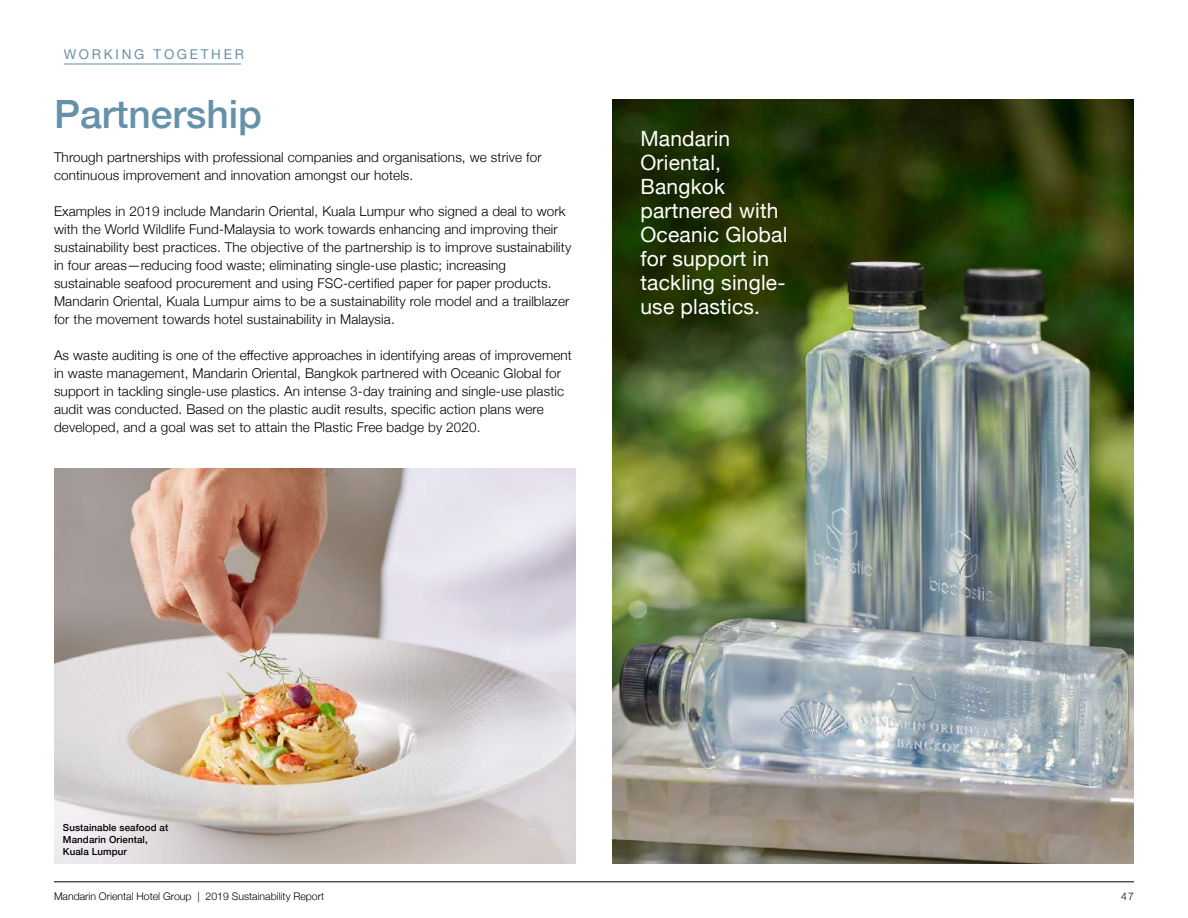
<style>
.page{position:relative;width:1188px;height:918px;background:#fff}
.page>*{position:absolute;margin:0;border:0;box-sizing:border-box;transform-origin:0 0}
.t1{font:500 39px "Helvetica Neue";color:#6691ab}
.t2{font:21px/24px "Helvetica Neue";letter-spacing:.01em;color:#fff}
.t3{font:300 13.5px/18px "Helvetica Neue";letter-spacing:.01em;color:#000}
.t4{font:13.5px "Helvetica Neue";letter-spacing:.2em;color:#6691ab}
.t5{font:300 10.5px "Helvetica Neue";color:#000}
.t6{font:500 9.75px/12px "Helvetica Neue";letter-spacing:.01em;color:#000}
</style>
<div class="page">
<hr style="left:54px;top:882px;width:1080px;height:1px;background:#000">
<hr style="left:64px;top:64px;width:177px;height:1px;background:#6691ab">
<img style="left:612px;top:99px;width:522px;height:765px">
<img style="left:54px;top:468px;width:522px;height:396px">
<p class="t4" style="left:64px;top:45px;width:182px">WORKING TOGETHER</p>
<h1 class="t1" style="left:54px;top:83px;width:210px">Partnership</h1>
<p class="t3" style="left:54px;top:147px;width:489px">Through partnerships with professional companies and organisations, we strive for continuous improvement and innovation amongst our hotels.</p>
<p class="t3" style="left:54px;top:201px;width:519px">Examples in 2019 include Mandarin Oriental, Kuala Lumpur who signed a deal to work with the World Wildlife Fund-Malaysia to work towards enhancing and improving their sustainability best practices. The objective of the partnership is to improve sustainability in four areas—reducing food waste; eliminating single-use plastic; increasing sustainable seafood procurement and using FSC-certified paper for paper products.<br>Mandarin Oriental, Kuala Lumpur aims to be a sustainability role model and a trailblazer for the movement towards hotel sustainability in Malaysia.</p>
<p class="t3" style="left:54px;top:345px;width:519px">As waste auditing is one of the effective approaches in identifying areas of improvement in waste management, Mandarin Oriental, Bangkok partnered with Oceanic Global for support in tackling single-use plastics. An intense 3-day training and single-use plastic audit was conducted. Based on the plastic audit results, specific action plans were developed, and a goal was set to attain the Plastic Free badge by 2020.</p>
<h2 class="t2" style="left:640px;top:128px;width:149px">Mandarin<br>Oriental,<br>Bangkok partnered with<br>Oceanic Global for support in tackling single&shy;use plastics.</h2>
<p class="t6" style="left:63px;top:820px;width:107px">Sustainable seafood at<br>Mandarin Oriental,<br>Kuala Lumpur</p>
<p class="t5" style="left:54px;top:888px;width:272px">Mandarin Oriental Hotel Group | 2019 Sustainability Report</p>
<p class="t5" style="left:1121px;top:888px;width:14px">47</p>
</div>
